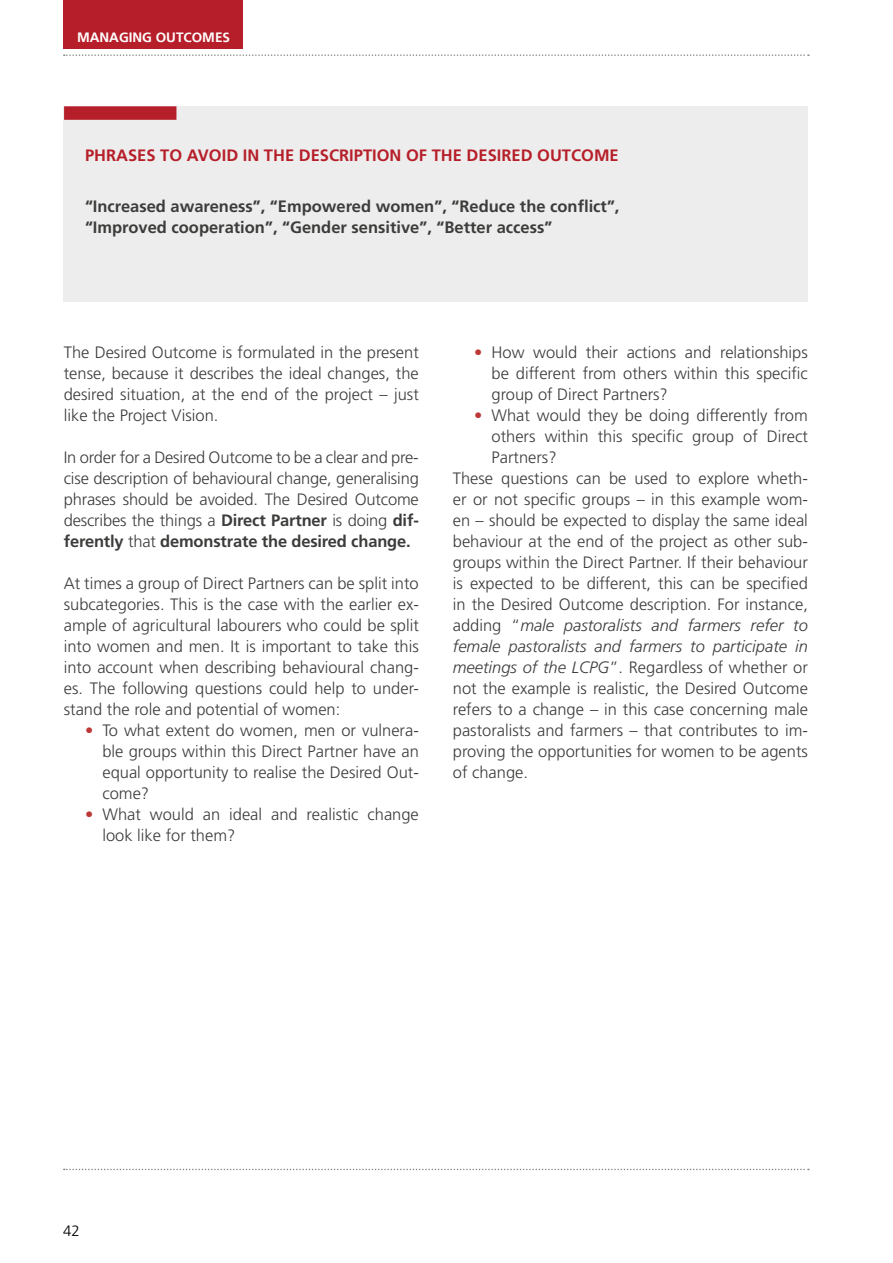
<style>
.page{position:relative;width:893px;height:1263px;background:#fff}
.page>*{position:absolute;margin:0;border:0;box-sizing:border-box;transform-origin:0 0}
.t1{font:300 16.5px/21px "Frutiger";color:#3c3c3b;text-align:justify}
.t2{font:700 16.5px/21px "Frutiger";color:#3c3c3b}
.t3{font:italic 300 16.5px "Frutiger";color:#3c3c3b}
.t4{font:700 16.5px "Frutiger";color:#b61f29}
.t5{font:300 15px "Frutiger";color:#000}
.t6{font:700 13.5px "Frutiger 65";color:#fff}
.s1{font-weight:700}
.s2{color:#bd3736}
.s3{font-style:normal}
.s4{font-style:italic}
</style>
<div class="page">
<svg style="left:64px;top:1169px;width:745px;height:1px"></svg>
<svg style="left:64px;top:54px;width:745px;height:2px"></svg>
<div style="left:63px;top:0;width:179px;height:48px;background:#b61f29"></div>
<div style="left:64px;top:106px;width:744px;height:196px;background:#ededed"></div>
<div style="left:64px;top:106px;width:112px;height:14px;background:#b61f29"></div>
<p class="t6" style="left:77px;top:29px;width:154px">MANAGING OUTCOMES</p>
<p class="t4" style="left:85px;top:146px;width:535px">PHRASES TO AVOID IN THE DESCRIPTION OF THE DESIRED OUTCOME</p>
<p class="t2" style="left:85px;top:196px;width:536px">“Increased awareness”, “Empowered women”, “Reduce the conflict”, “Improved cooperation”, “Gender sensitive”, “Better access”</p>
<p class="t1" style="left:64px;top:341px;width:357px">The Desired Outcome is formulated in the present tense, because it describes the ideal changes, the desired situation, at the end of the project – just like the Project Vision.</p>
<p class="t1" style="left:64px;top:446px;width:357px">In order for a Desired Outcome to be a clear and pre&shy;cise description of behavioural change, generalising phrases should be avoided. The Desired Outcome describes the things a <span class="s1">Direct Partner</span> is doing <span class="s1">dif&shy;ferently</span> that <span class="s1">demonstrate the desired change.</span></p>
<p class="t1" style="left:64px;top:572px;width:357px">At times a group of Direct Partners can be split into subcategories. This is the case with the earlier ex&shy;ample of agricultural labourers who could be split into women and men. It is important to take this into account when describing behavioural chang&shy;es. The following questions could help to under&shy;stand the role and potential of women:</p>
<p class="t1" style="left:102px;top:719px;width:318px;text-indent:-17px"><span class="s2">•</span> To what extent do women, men or vulnera&shy;ble groups within this Direct Partner have an equal opportunity to realise the Desired Out&shy;come?</p>
<p class="t1" style="left:102px;top:803px;width:318px;text-indent:-17px"><span class="s2">•</span> What would an ideal and realistic change look like for them?</p>
<p class="t1" style="left:492px;top:341px;width:318px;text-indent:-17px"><span class="s2">•</span> How would their actions and relationships be different from others within this specific group of Direct Partners?</p>
<p class="t1" style="left:474px;top:404px;width:335px"><span class="s2">•</span> What would they be doing differently from</p>
<p class="t1" style="left:492px;top:425px;width:318px">others within this specific group of Direct</p>
<p class="t1" style="left:492px;top:446px;width:67px">Partners?</p>
<p class="t1" style="left:453px;top:467px;width:357px">These questions can be used to explore wheth-</p>
<p class="t1" style="left:453px;top:488px;width:357px">er or not specific groups – in this example wom-</p>
<p class="t1" style="left:453px;top:509px;width:357px">en – should be expected to display the same ideal</p>
<p class="t1" style="left:453px;top:530px;width:357px">behaviour at the end of the project as other sub-</p>
<p class="t1" style="left:453px;top:551px;width:357px">groups within the Direct Partner. If their behaviour</p>
<p class="t1" style="left:453px;top:572px;width:357px">is expected to be different, this can be specified</p>
<p class="t1" style="left:453px;top:593px;width:357px">in the Desired Outcome description. For instance,</p>
<p class="t3" style="left:453px;top:616px;width:357px"><span class="s3">adding “</span>male pastoralists and farmers refer to</p>
<p class="t3" style="left:453px;top:637px;width:357px">female pastoralists and farmers to participate in</p>
<p class="t1" style="left:453px;top:656px;width:357px"><span class="s4">meetings of the LCPG</span>”. Regardless of whether or</p>
<p class="t1" style="left:453px;top:677px;width:357px">not the example is realistic, the Desired Outcome</p>
<p class="t1" style="left:453px;top:698px;width:357px">refers to a change – in this case concerning male</p>
<p class="t1" style="left:453px;top:719px;width:357px">pastoralists and farmers – that contributes to im-</p>
<p class="t1" style="left:453px;top:740px;width:357px">proving the opportunities for women to be agents</p>
<p class="t1" style="left:453px;top:761px;width:77px">of change.</p>
<p class="t5" style="left:63px;top:1223px;width:18px">42</p>
</div>
